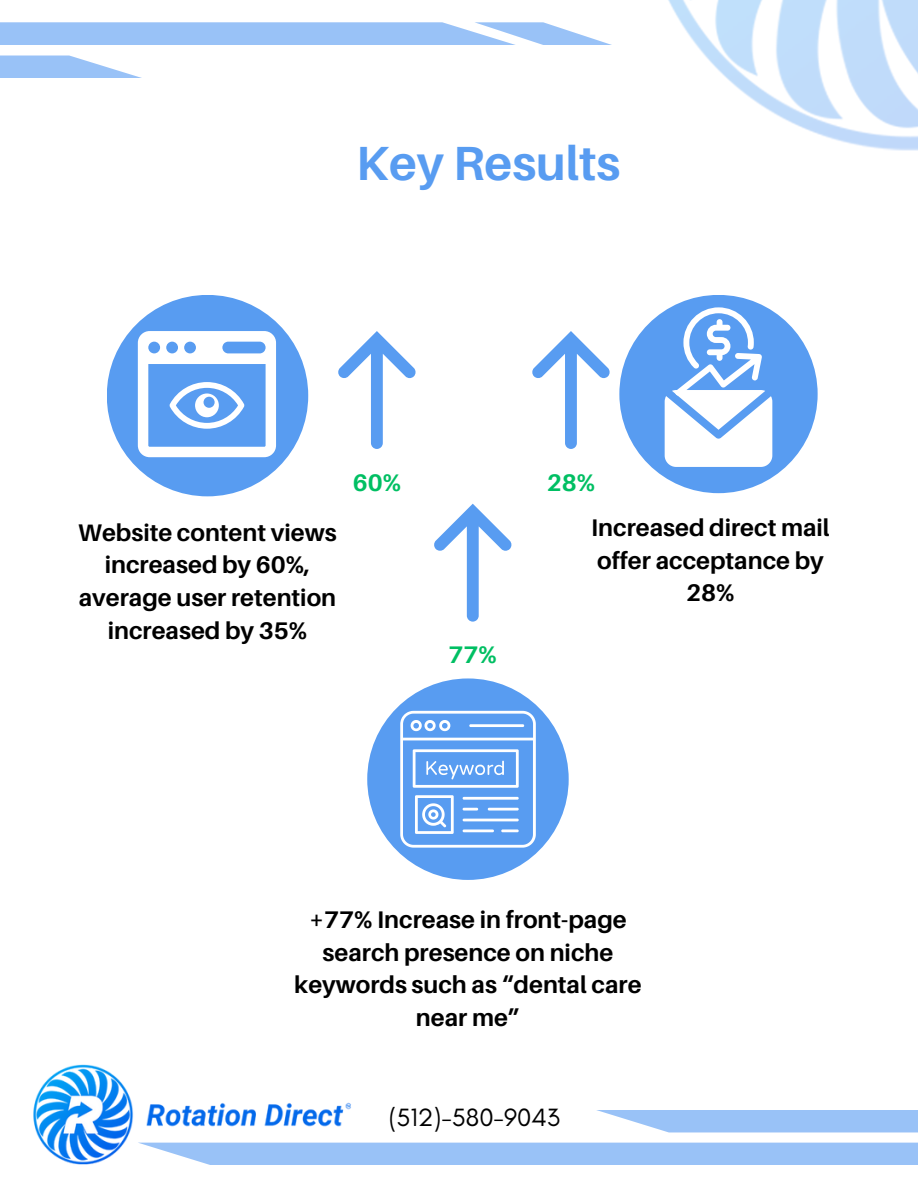
<style>
.page{position:relative;width:918px;height:1188px;background:#fff}
.page>*{position:absolute;margin:0;border:0;box-sizing:border-box;transform-origin:0 0}
.t1{font:700 48px "Aileron";color:#589cf1}
.t2{font:25.5px "Glacial Indifference";color:#000}
.t3{font:700 24px/32.7px "Aileron";color:#000;text-align:center}
.t4{font:700 24px "Aileron";color:#00bf63}
</style>
<div class="page">
<img style="left:107px;top:307px;width:201px;height:190px">
<div style="left:107px;top:295px;width:201px;height:201px;background:#589cf1;border-radius:50%"></div>
<div style="left:619px;top:295px;width:199px;height:198px;background:#589cf1;border-radius:50%"></div>
<img style="left:668px;top:0;width:250px;height:151px">
<div style="left:0;top:22px;width:516px;height:23px;background:#99c2f7"></div>
<svg style="left:474px;top:22px;width:138px;height:23px"></svg>
<svg style="left:0;top:55px;width:142px;height:23px;fill:#99c2f7"></svg>
<div style="left:138px;top:1143px;width:780px;height:22px;background:#99c2f7"></div>
<svg style="left:596px;top:1110px;width:322px;height:22px;fill:#99c2f7"></svg>
<img style="left:33px;top:1064px;width:339px;height:101px">
<div style="left:367px;top:678px;width:202px;height:202px;background:#589cf1;border-radius:50%"></div>
<svg style="left:434px;top:504px;width:78px;height:118px"></svg>
<svg style="left:338px;top:331px;width:78px;height:118px"></svg>
<svg style="left:532px;top:331px;width:78px;height:118px"></svg>
<svg style="left:400px;top:711px;width:135px;height:137px"></svg>
<svg style="left:138px;top:331px;width:138px;height:126px"></svg>
<svg style="left:665px;top:307px;width:107px;height:160px"></svg>
<p class="t1" style="left:356px;top:133px;width:266px">Key Results</p>
<p class="t3" style="left:78px;top:516px;width:260px">Website content views increased by 60%, average user retention increased by 35%</p>
<p class="t4" style="left:353px;top:468px;width:50px">60%</p>
<p class="t4" style="left:449px;top:640px;width:50px">77%</p>
<p class="t4" style="left:547px;top:468px;width:50px">28%</p>
<p class="t3" style="left:591px;top:511px;width:240px">Increased direct mail offer acceptance by<br>28%</p>
<p class="t3" style="left:294px;top:903px;width:349px">+77% Increase in front-page search presence on niche keywords such as “dental care near me”</p>
<p class="t2" style="left:389px;top:1102px;width:173px">(512)-580-9043</p>
</div>
